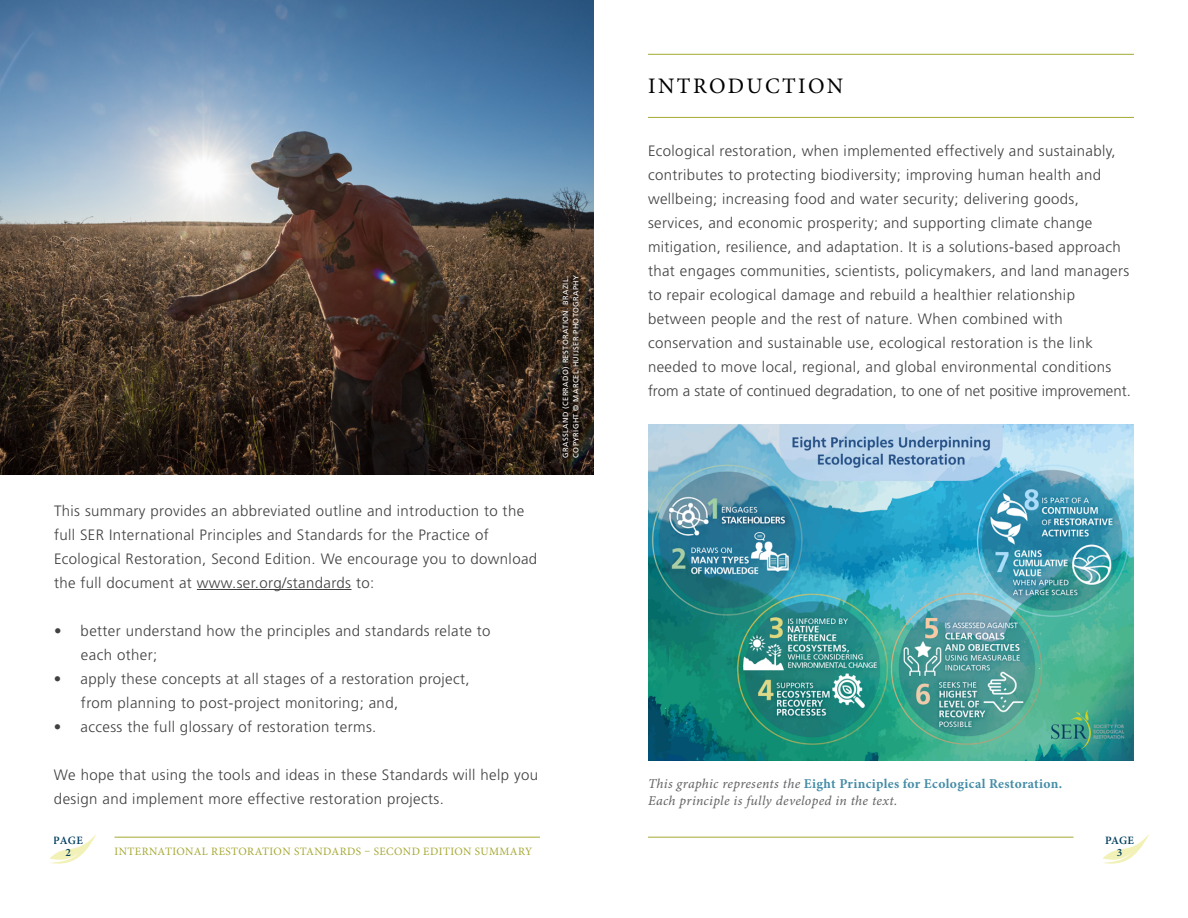
<style>
.page{position:relative;width:1188px;height:918px;background:#fff}
.page>*{position:absolute;margin:0;border:0;box-sizing:border-box;transform-origin:0 0}
.t1{font:22.2px "Minion Pro";letter-spacing:.11em;color:#000}
.t2{font:300 15px/24px "Frutiger LT Std";letter-spacing:.025em;color:#414042}
.t3{font:700 13.5px "Minion Pro";letter-spacing:.025em;color:#458da7}
.t4{font:13.5px "Minion Pro It Capt";letter-spacing:.02em;color:#636466}
.t5{font:11.25px "Minion Pro";letter-spacing:.04em;color:#a5a932}
.t6{font:600 11.25px/12px "Minion Pro";letter-spacing:.01em;color:#003f5f;text-align:center}
.t7{font:7.5px/10.5px "Frutiger LT Std";letter-spacing:.05em;color:#fff}
.s1{font-family:"Minion Pro It Capt";font-weight:400;color:#636466}
</style>
<div class="page">
<svg style="left:50px;top:834px;width:46px;height:30px"></svg>
<svg style="left:1103px;top:834px;width:46px;height:30px"></svg>
<hr style="left:114px;top:837px;width:426px;height:1px;background:#a5a932">
<hr style="left:648px;top:837px;width:426px;height:1px;background:#a5a932">
<hr style="left:648px;top:54px;width:486px;height:1px;background:#a5a932">
<hr style="left:648px;top:117px;width:486px;height:1px;background:#a5a932">
<hr style="left:197px;top:589px;width:154px;height:1px;background:#414042">
<img style="left:0;top:0;width:594px;height:474px">
<img style="left:648px;top:424px;width:486px;height:336px">
<div style="left:556px;top:269px;width:28px;height:194px;background:#000;opacity:.3"></div>
<p class="t7" style="left:560px;top:458px;width:184px;rotate:-90deg">GRASSLAND (CERRADO) RESTORATION. BRAZIL.<br>COPYRIGHT © MARCEL HUIJSER PHOTOGRAPHY</p>
<h1 class="t1" style="left:648px;top:72px;width:197px">INTRODUCTION</h1>
<p class="t2" style="left:648px;top:139px;width:484px">Ecological restoration, when implemented effectively and sustainably, contributes to protecting biodiversity; improving human health and wellbeing; increasing food and water security; delivering goods, services, and economic prosperity; and supporting climate change mitigation, resilience, and adaptation. It is a solutions-based approach that engages communities, scientists, policymakers, and land managers to repair ecological damage and rebuild a healthier relationship between people and the rest of nature. When combined with conservation and sustainable use, ecological restoration is the link needed to move local, regional, and global environmental conditions from a state of continued degradation, to one of net positive improvement.</p>
<p class="t2" style="left:54px;top:499px;width:485px">This summary provides an abbreviated outline and introduction to the full SER International Principles and Standards for the Practice of Ecological Restoration, Second Edition. We encourage you to download the full document at www.ser.org/standards to:</p>
<p class="t2" style="left:81px;top:619px;width:411px;text-indent:-27px">• better understand how the principles and standards relate to each other;</p>
<p class="t2" style="left:81px;top:667px;width:390px;text-indent:-27px">• apply these concepts at all stages of a restoration project, from planning to post-project monitoring; and,</p>
<p class="t2" style="left:54px;top:715px;width:324px">• access the full glossary of restoration terms.</p>
<p class="t2" style="left:54px;top:763px;width:486px">We hope that using the tools and ideas in these Standards will help you design and implement more effective restoration projects.</p>
<p class="t3" style="left:648px;top:774px;width:416px"><span class="s1">This graphic represents the</span> Eight Principles for Ecological Restoration.</p>
<p class="t4" style="left:648px;top:792px;width:251px">Each principle is fully developed in the text.</p>
<p class="t6" style="left:54px;top:834px;width:30px">PAGE<br>2</p>
<p class="t6" style="left:1105px;top:834px;width:30px">PAGE<br>3</p>
<p class="t5" style="left:115px;top:843px;width:419px">INTERNATIONAL RESTORATION STANDARDS – SECOND EDITION SUMMARY</p>
</div>
